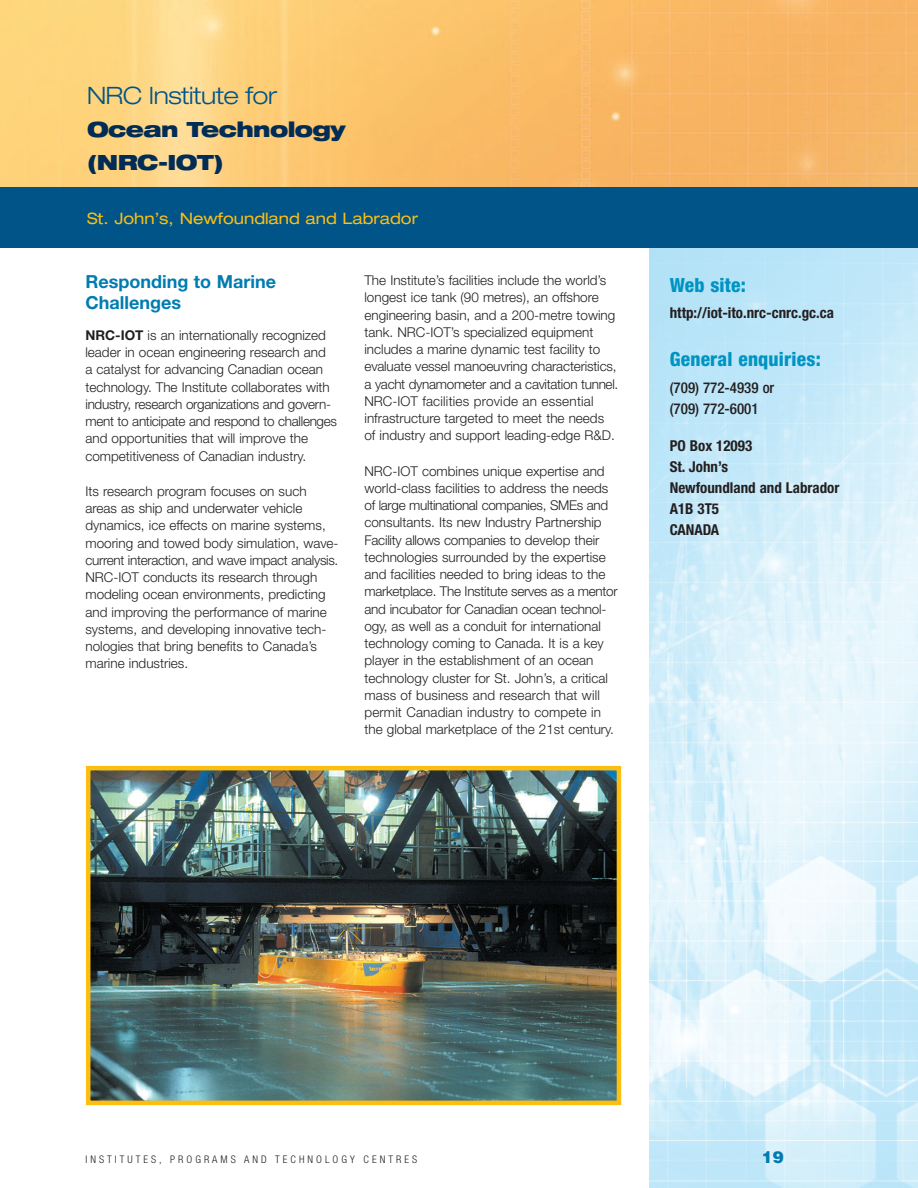
<style>
.page{position:relative;width:918px;height:1188px;background:#fff}
.page>*{position:absolute;margin:0;border:0;box-sizing:border-box;transform-origin:0 0}
.t1{font:300 expanded 24px "Helvetica Neue";letter-spacing:-.02em;color:#005487}
.t2{font:900 expanded 21px/33px "Helvetica Neue";letter-spacing:-.03em;color:#002c55}
.t3{font:800 condensed 19.5px "Helvetica Neue";letter-spacing:.01em;color:#0094c3}
.t4{font:700 18px/21px "Helvetica Neue";color:#007cb1}
.t5{font:900 16.5px "Helvetica";color:#007cb1}
.t6{font:expanded 15.75px "Helvetica Neue";color:#fdbe12}
.t7{font:700 condensed 15px/21px "Helvetica Neue";color:#231f20}
.t8{font:500 condensed 15px/21px "Helvetica Neue";color:#231f20}
.t9{font:300 13.5px/17.2px "Helvetica Neue";color:#231f20}
.t10{font:300 condensed 10.5px "Helvetica Neue";letter-spacing:.29em;color:#231f20}
.s1{font-weight:700}
</style>
<div class="page">
<img style="left:1px;top:0;width:917px;height:187px">
<img style="left:650px;top:248px;width:268px;height:940px">
<div style="left:0;top:187px;width:918px;height:61px;background:#005487"></div>
<img style="left:91px;top:771px;width:525px;height:329px">
<div style="left:86px;top:766px;width:535px;height:339px;border:4px solid #fdbe12"></div>
<h1 class="t1" style="left:87px;top:87px;width:192px">NRC Institute for</h1>
<h2 class="t2" style="left:87px;top:115px;width:260px">Ocean Technology (NRC-IOT)</h2>
<p class="t6" style="left:87px;top:213px;width:333px">St. John’s, Newfoundland and Labrador</p>
<h3 class="t4" style="left:85px;top:273px;width:192px">Responding to Marine<br>Challenges</h3>
<p class="t9" style="left:85px;top:328px;width:253px"><span class="s1">NRC-IOT</span> is an internationally recognized leader in ocean engineering research and<br>a catalyst for advancing Canadian ocean technology. The Institute collaborates with industry, research organizations and govern&shy;ment to anticipate and respond to challenges and opportunities that will improve the competitiveness of Canadian industry.</p>
<p class="t9" style="left:85px;top:484px;width:255px">Its research program focuses on such areas as ship and underwater vehicle dynamics, ice effects on marine systems, mooring and towed body simulation, wave&shy;current interaction, and wave impact analysis.<br>NRC-IOT conducts its research through modeling ocean environments, predicting and improving the performance of marine systems, and developing innovative tech&shy;nologies that bring benefits to Canada’s marine industries.</p>
<p class="t9" style="left:364px;top:273px;width:255px">The Institute’s facilities include the world’s longest ice tank (90 metres), an offshore engineering basin, and a 200-metre towing tank. NRC-IOT’s specialized equipment includes a marine dynamic test facility to evaluate vessel manoeuvring characteristics, a yacht dynamometer and a cavitation tunnel.<br>NRC-IOT facilities provide an essential infrastructure targeted to meet the needs of industry and support leading-edge R&amp;D.</p>
<p class="t9" style="left:364px;top:463px;width:255px">NRC-IOT combines unique expertise and world-class facilities to address the needs of large multinational companies, SMEs and consultants. Its new Industry Partnership Facility allows companies to develop their technologies surrounded by the expertise and facilities needed to bring ideas to the marketplace. The Institute serves as a mentor and incubator for Canadian ocean technol&shy;ogy, as well as a conduit for international technology coming to Canada. It is a key player in the establishment of an ocean technology cluster for St. John’s, a critical mass of business and research that will permit Canadian industry to compete in the global marketplace of the 21st century.</p>
<h3 class="t3" style="left:670px;top:278px;width:78px">Web site:</h3>
<p class="t7" style="left:670px;top:304px;width:166px">http://iot-ito.nrc-cnrc.gc.ca</p>
<h3 class="t3" style="left:670px;top:352px;width:153px">General enquiries:</h3>
<p class="t8" style="left:670px;top:378px;width:106px">(709) 772-4939 or (709) 772-6001</p>
<p class="t7" style="left:670px;top:436px;width:171px">PO Box 12093<br>St. John’s<br>Newfoundland and Labrador<br>A1B 3T5<br>CANADA</p>
<p class="t10" style="left:85px;top:1156px;width:333px">INSTITUTES, PROGRAMS AND TECHNOLOGY CENTRES</p>
<p class="t5" style="left:762px;top:1152px;width:24px">19</p>
</div>
